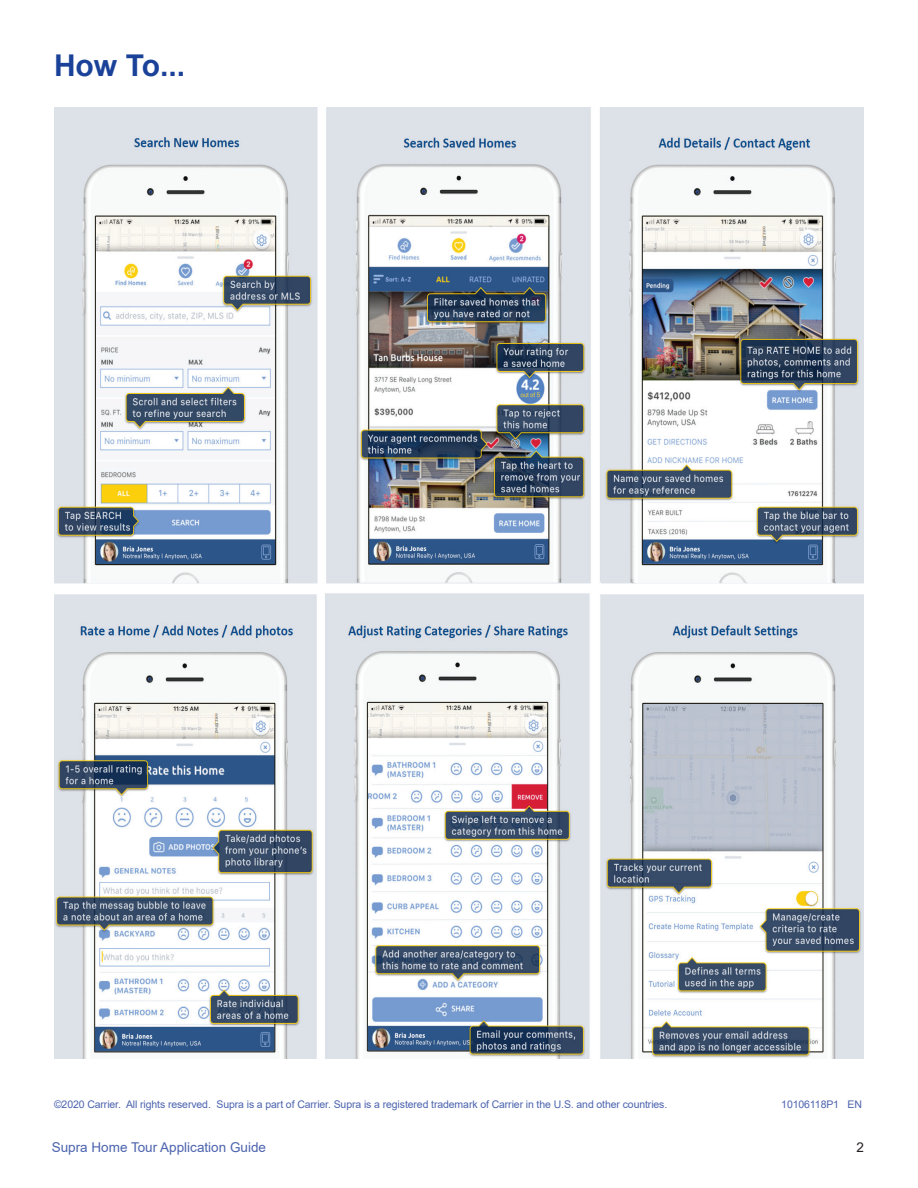
<style>
.page{position:relative;width:918px;height:1188px;background:#fff}
.page>*{position:absolute;margin:0;border:0;box-sizing:border-box;transform-origin:0 0}
.t1{font:700 30px "Arial";color:#1b4299}
.t2{font:13.5px "Arial";color:#4c63ae}
.t3{font:13.5px "Arial";color:#231f20}
.t4{font:10.5px "Arial";letter-spacing:-.01em;color:#4c63ae}
</style>
<div class="page">
<img style="left:54px;top:108px;width:810px;height:950px">
<h1 class="t1" style="left:54px;top:44px;width:133px">How To...</h1>
<p class="t4" style="left:54px;top:1097px;width:615px">©2020 Carrier. All rights reserved. Supra is a part of Carrier. Supra is a registered trademark of Carrier in the U.S. and other countries.</p>
<p class="t4" style="left:781px;top:1097px;width:82px">10106118P1 EN</p>
<p class="t2" style="left:52px;top:1138px;width:216px">Supra Home Tour Application Guide</p>
<p class="t3" style="left:857px;top:1138px;width:9px">2</p>
</div>
